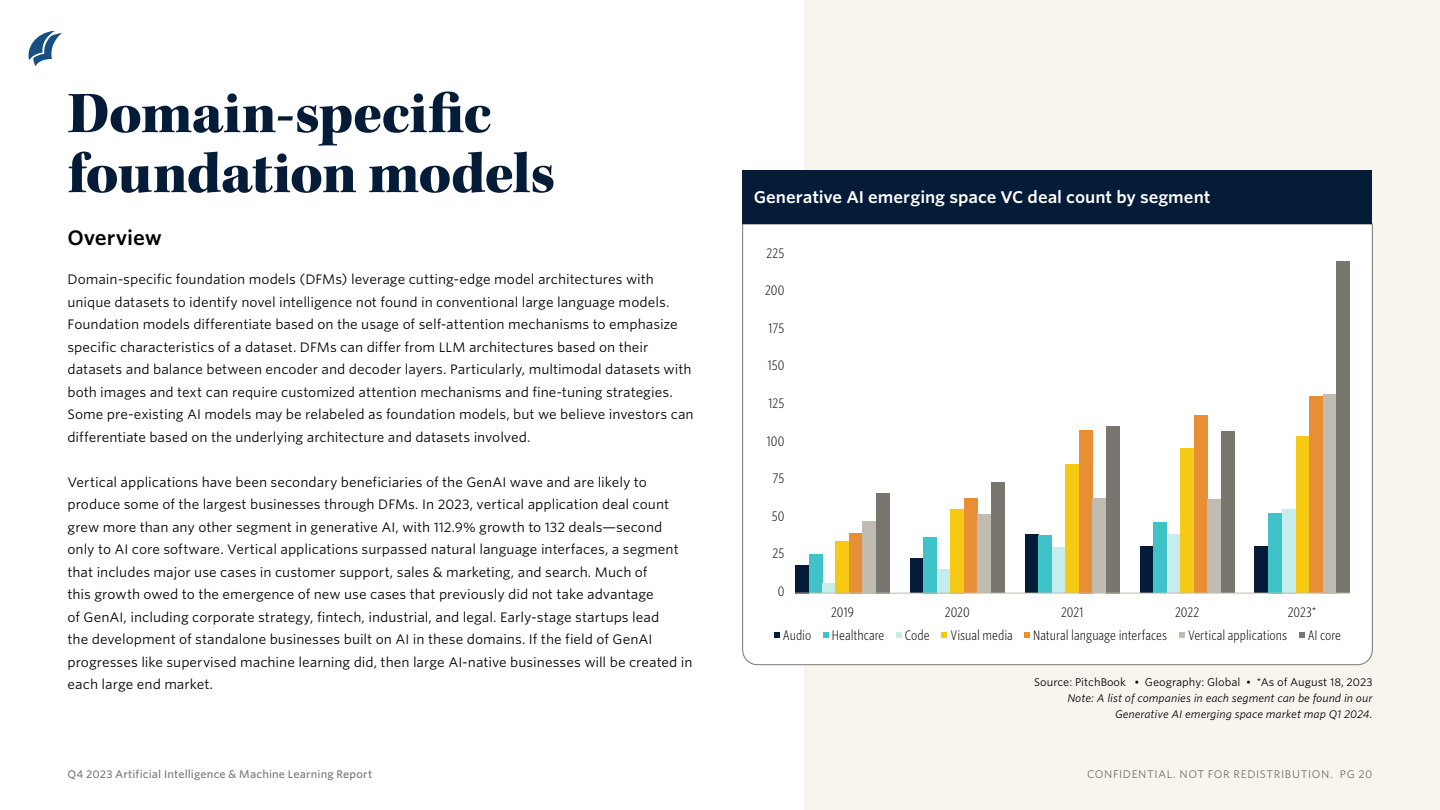
<style>
.page{position:relative;width:1440px;height:810px;background:#fff}
.page>*{position:absolute;margin:0;border:0;box-sizing:border-box;transform-origin:0 0}
.ETR_H1{font:60px/60px "Kepler Std Black Subh";letter-spacing:-.01em;color:#051c38}
.ETR_Subsection_header{font:600 20px "Whitney S Sm";letter-spacing:-.01em;color:#000}
.ETR_Chart_title{font:600 16.25px "Whitney S Sm";letter-spacing:-.005em;color:#fff}
.ETR_Body_copy{font:13.12px/22.5px "Whitney S Sm";color:#000}
.t1{font:300 13.12px "Whitney Cond S Sm";color:#000}
.ETR_Source_tag{font:italic 10.62px/16.2px "Whitney S Sm";color:#000;text-align:right}
.ETR_Source_tag-2{font:10.62px "Whitney S Sm";color:#000}
.t2{font:500 10.62px "Whitney S Sm";letter-spacing:.01em;color:#78766f}
.t3{font:10.62px "Whitney S Sm";letter-spacing:.055em;color:#78766f}
</style>
<div class="page">
<svg style="left:28px;top:31px;width:34px;height:35px"></svg>
<div style="left:804px;top:0;width:636px;height:810px;background:#f8f5ef"></div>
<div style="left:742px;top:224px;width:631px;height:441px;background:#fff"></div>
<div style="left:742px;top:170px;width:630px;height:54px;background:#051c38"></div>
<div style="left:1254px;top:546px;width:14px;height:47px;background:#051c38"></div>
<div style="left:1268px;top:513px;width:15px;height:80px;background:#40c2c9"></div>
<div style="left:1283px;top:509px;width:13px;height:84px;background:#c4edeb"></div>
<div style="left:1296px;top:437px;width:14px;height:156px;background:#f5c914"></div>
<div style="left:1310px;top:397px;width:13px;height:196px;background:#e88f36"></div>
<div style="left:1323px;top:394px;width:14px;height:199px;background:#c0bcb2"></div>
<div style="left:1337px;top:262px;width:13px;height:331px;background:#78766f"></div>
<div style="left:1140px;top:546px;width:14px;height:47px;background:#051c38"></div>
<div style="left:1154px;top:522px;width:13px;height:71px;background:#40c2c9"></div>
<div style="left:1167px;top:534px;width:14px;height:59px;background:#c4edeb"></div>
<div style="left:1181px;top:449px;width:13px;height:144px;background:#f5c914"></div>
<div style="left:1194px;top:415px;width:13px;height:178px;background:#e88f36"></div>
<div style="left:1207px;top:500px;width:14px;height:93px;background:#c0bcb2"></div>
<div style="left:1221px;top:431px;width:13px;height:162px;background:#78766f"></div>
<div style="left:1025px;top:534px;width:14px;height:59px;background:#051c38"></div>
<div style="left:1039px;top:536px;width:13px;height:57px;background:#40c2c9"></div>
<div style="left:1052px;top:548px;width:14px;height:45px;background:#c4edeb"></div>
<div style="left:1066px;top:465px;width:13px;height:128px;background:#f5c914"></div>
<div style="left:1079px;top:430px;width:14px;height:163px;background:#e88f36"></div>
<div style="left:1093px;top:498px;width:13px;height:95px;background:#c0bcb2"></div>
<div style="left:1106px;top:426px;width:13px;height:167px;background:#78766f"></div>
<div style="left:910px;top:558px;width:14px;height:35px;background:#051c38"></div>
<div style="left:924px;top:537px;width:13px;height:56px;background:#40c2c9"></div>
<div style="left:937px;top:569px;width:14px;height:24px;background:#c4edeb"></div>
<div style="left:951px;top:509px;width:13px;height:84px;background:#f5c914"></div>
<div style="left:964px;top:498px;width:14px;height:95px;background:#e88f36"></div>
<div style="left:978px;top:514px;width:13px;height:79px;background:#c0bcb2"></div>
<div style="left:991px;top:482px;width:14px;height:111px;background:#78766f"></div>
<div style="left:795px;top:565px;width:14px;height:28px;background:#051c38"></div>
<div style="left:809px;top:554px;width:13px;height:39px;background:#40c2c9"></div>
<div style="left:822px;top:584px;width:14px;height:9px;background:#c4edeb"></div>
<div style="left:836px;top:541px;width:13px;height:52px;background:#f5c914"></div>
<div style="left:849px;top:533px;width:14px;height:60px;background:#e88f36"></div>
<div style="left:863px;top:521px;width:13px;height:72px;background:#c0bcb2"></div>
<div style="left:876px;top:493px;width:14px;height:100px;background:#78766f"></div>
<svg style="left:774px;top:633px;width:5px;height:5px"></svg>
<svg style="left:823px;top:633px;width:5px;height:5px"></svg>
<svg style="left:896px;top:633px;width:6px;height:5px"></svg>
<svg style="left:941px;top:633px;width:6px;height:5px"></svg>
<svg style="left:1025px;top:633px;width:5px;height:5px"></svg>
<svg style="left:1179px;top:633px;width:5px;height:5px"></svg>
<svg style="left:1299px;top:633px;width:5px;height:5px"></svg>
<hr style="left:795px;top:593px;width:555px;height:1px;background:#c0bcb2">
<p class="ETR_H1" style="left:68px;top:85px;width:489px">Domain-specific foundation models</p>
<p class="ETR_Subsection_header" style="left:68px;top:224px;width:96px">Overview</p>
<p class="ETR_Body_copy" style="left:68px;top:268px;width:628px">Domain-specific foundation models (DFMs) leverage cutting-edge model architectures with unique datasets to identify novel intelligence not found in conventional large language models.<br>Foundation models differentiate based on the usage of self-attention mechanisms to emphasize specific characteristics of a dataset. DFMs can differ from LLM architectures based on their datasets and balance between encoder and decoder layers. Particularly, multimodal datasets with both images and text can require customized attention mechanisms and fine-tuning strategies.<br>Some pre-existing AI models may be relabeled as foundation models, but we believe investors can differentiate based on the underlying architecture and datasets involved.</p>
<p class="ETR_Body_copy" style="left:68px;top:470px;width:627px">Vertical applications have been secondary beneficiaries of the GenAI wave and are likely to produce some of the largest businesses through DFMs. In 2023, vertical application deal count grew more than any other segment in generative AI, with 112.9% growth to 132 deals—second only to AI core software. Vertical applications surpassed natural language interfaces, a segment that includes major use cases in customer support, sales &amp; marketing, and search. Much of<br>this growth owed to the emergence of new use cases that previously did not take advantage<br>of GenAI, including corporate strategy, fintech, industrial, and legal. Early-stage startups lead<br>the development of standalone businesses built on AI in these domains. If the field of GenAI progresses like supervised machine learning did, then large AI-native businesses will be created in each large end market.</p>
<p class="ETR_Chart_title" style="left:754px;top:186px;width:458px">Generative AI emerging space VC deal count by segment</p>
<p class="t1" style="left:766px;top:245px;width:20px">225</p>
<p class="t1" style="left:765px;top:282px;width:21px">200</p>
<p class="t1" style="left:769px;top:320px;width:17px">175</p>
<p class="t1" style="left:768px;top:357px;width:18px">150</p>
<p class="t1" style="left:768px;top:395px;width:17px">125</p>
<p class="t1" style="left:767px;top:432px;width:19px">100</p>
<p class="t1" style="left:773px;top:470px;width:13px">75</p>
<p class="t1" style="left:772px;top:507px;width:14px">50</p>
<p class="t1" style="left:772px;top:545px;width:13px">25</p>
<p class="t1" style="left:778px;top:583px;width:8px">0</p>
<p class="t1" style="left:831px;top:604px;width:24px">2019</p>
<p class="t1" style="left:945px;top:604px;width:26px">2020</p>
<p class="t1" style="left:1061px;top:604px;width:24px">2021</p>
<p class="t1" style="left:1175px;top:604px;width:26px">2022</p>
<p class="t1" style="left:1288px;top:604px;width:30px">2023*</p>
<p class="t1" style="left:783px;top:626px;width:30px">Audio</p>
<p class="t1" style="left:832px;top:626px;width:54px">Healthcare</p>
<p class="t1" style="left:905px;top:626px;width:26px">Code</p>
<p class="t1" style="left:951px;top:626px;width:64px">Visual media</p>
<p class="t1" style="left:1033px;top:626px;width:136px">Natural language interfaces</p>
<p class="t1" style="left:1188px;top:626px;width:101px">Vertical applications</p>
<p class="t1" style="left:1308px;top:626px;width:35px">AI core</p>
<p class="ETR_Source_tag-2" style="left:1034px;top:675px;width:340px">Source: PitchBook • Geography: Global • *As of August 18, 2023</p>
<p class="ETR_Source_tag" style="left:1067px;top:690px;width:307px">Note: A list of companies in each segment can be found in our<br>Generative AI emerging space market map Q1 2024.</p>
<p class="t2" style="left:68px;top:767px;width:306px">Q4 2023 Artificial Intelligence &amp; Machine Learning Report</p>
<p class="t3" style="left:1087px;top:767px;width:287px">CONFIDENTIAL. NOT FOR REDISTRIBUTION. PG 20</p>
</div>
